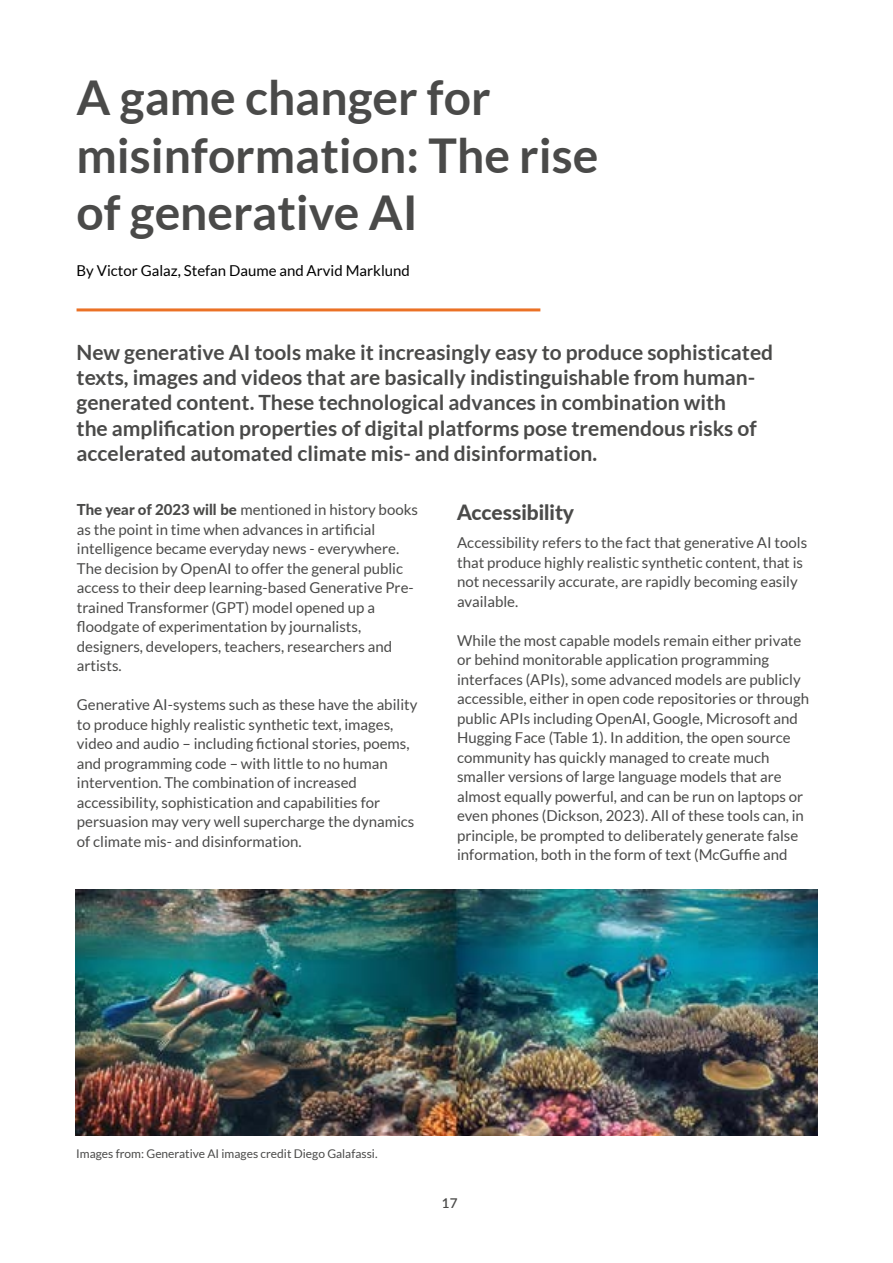
<style>
.page{position:relative;width:893px;height:1263px;background:#fff}
.page>*{position:absolute;margin:0;border:0;box-sizing:border-box;transform-origin:0 0}
.t1{font:700 48px/57.6px "Lato";color:#4a4a49}
.t2{font:700 21px/25.2px "Lato";color:#4a4a49}
.t3{font:800 21px "Lato";color:#4a4a49}
.t4{font:15px/19.5px "Lato";color:#4a4a49}
.t5{font:15px "Lato";color:#000}
.t6{font:600 13.5px "Lato";color:#4a4a49}
.t7{font:12px "Lato";color:#4a4a49}
.s1{font-weight:800}
</style>
<div class="page">
<img style="left:76px;top:890px;width:741px;height:246px">
<hr style="left:77px;top:308px;width:463px;height:3px;background:#eb7125">
<h1 class="t1" style="left:77px;top:68px;width:523px">A game changer for misinformation: The rise of generative AI</h1>
<p class="t5" style="left:77px;top:262px;width:335px">By Victor Galaz, Stefan Daume and Arvid Marklund</p>
<p class="t2" style="left:77px;top:339px;width:698px">New generative AI tools make it increasingly easy to produce sophisticated texts, images and videos that are basically indistinguishable from human&shy;generated content. These technological advances in combination with<br>the amplification properties of digital platforms pose tremendous risks of accelerated automated climate mis- and disinformation.</p>
<p class="t4" style="left:77px;top:500px;width:343px"><span class="s1">The year of 2023 will be</span> mentioned in history books as the point in time when advances in artificial intelligence became everyday news - everywhere.<br>The decision by OpenAI to offer the general public access to their deep learning-based Generative Pre&shy;trained Transformer (GPT) model opened up a floodgate of experimentation by journalists, designers, developers, teachers, researchers and artists.</p>
<p class="t4" style="left:77px;top:695px;width:342px">Generative AI-systems such as these have the ability to produce highly realistic synthetic text, images, video and audio – including fictional stories, poems, and programming code – with little to no human intervention. The combination of increased accessibility, sophistication and capabilities for persuasion may very well supercharge the dynamics of climate mis- and disinformation.</p>
<h2 class="t3" style="left:457px;top:497px;width:119px">Accessibility</h2>
<p class="t4" style="left:457px;top:533px;width:352px">Accessibility refers to the fact that generative AI tools that produce highly realistic synthetic content, that is not necessarily accurate, are rapidly becoming easily available.</p>
<p class="t4" style="left:457px;top:630px;width:354px">While the most capable models remain either private or behind monitorable application programming interfaces (APIs), some advanced models are publicly accessible, either in open code repositories or through public APIs including OpenAI, Google, Microsoft and Hugging Face (Table 1). In addition, the open source community has quickly managed to create much smaller versions of large language models that are almost equally powerful, and can be run on laptops or even phones (Dickson, 2023). All of these tools can, in principle, be prompted to deliberately generate false information, both in the form of text (McGuffie and</p>
<p class="t7" style="left:76px;top:1146px;width:303px">Images from: Generative AI images credit Diego Galafassi.</p>
<p class="t6" style="left:442px;top:1193px;width:17px">17</p>
</div>
